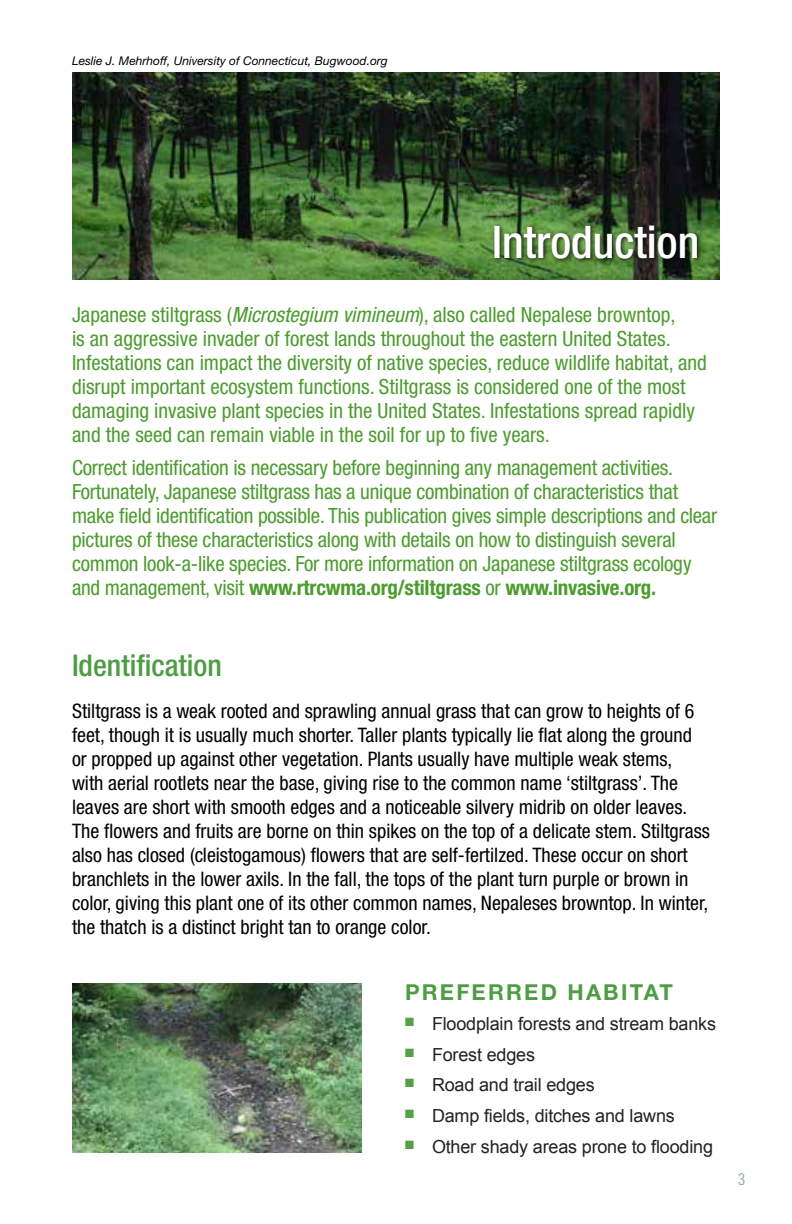
<style>
.page{position:relative;width:792px;height:1224px;background:#fff}
.page>*{position:absolute;margin:0;border:0;box-sizing:border-box;transform-origin:0 0}
.t1{font:500 condensed 45px "Helvetica Neue LT Std";color:#fff}
.t2{font:500 condensed 30px "Helvetica Neue LT Std";color:#4e9d45}
.t3{font:700 22px "Helvetica Neue LT Std";letter-spacing:.1em;color:#4e9d45}
.t4{font:condensed 21px/24px "Helvetica Neue LT Std";color:#4c9c2e}
.t5{font:condensed 20px/24px "Helvetica Neue LT Std";color:#000}
.t6{font:18px "Arial";letter-spacing:-.01em;color:#222223}
.t7{font:300 condensed 16px "Helvetica LT";color:#86a09d}
.t8{font:italic 12px "Helvetica Neue LT Std";color:#000}
.s1{font-style:italic}
.s2{font-weight:700}
</style>
<div class="page">
<img style="left:72px;top:72px;width:648px;height:207px">
<div style="left:492px;top:222px;width:211px;height:43px;background:#000;opacity:.75"></div>
<img style="left:72px;top:984px;width:289px;height:169px">
<p class="t8" style="left:72px;top:54px;width:317px">Leslie J. Mehrhoff, University of Connecticut, Bugwood.org</p>
<h1 class="t1" style="left:492px;top:216px;width:209px">Introduction</h1>
<p class="t4" style="left:72px;top:302px;width:636px">Japanese stiltgrass (<span class="s1">Microstegium vimineum</span>), also called Nepalese browntop,<br>is an aggressive invader of forest lands throughout the eastern United States.<br>Infestations can impact the diversity of native species, reduce wildlife habitat, and disrupt important ecosystem functions. Stiltgrass is considered one of the most damaging invasive plant species in the United States. Infestations spread rapidly and the seed can remain viable in the soil for up to five years.</p>
<p class="t4" style="left:72px;top:455px;width:647px">Correct identification is necessary before beginning any management activities.<br>Fortunately, Japanese stiltgrass has a unique combination of characteristics that make field identification possible. This publication gives simple descriptions and clear pictures of these characteristics along with details on how to distinguish several common look-a-like species. For more information on Japanese stiltgrass ecology and management, visit <span class="s2">www.rtrcwma.org/stiltgrass</span> or <span class="s2">www.invasive.org.</span></p>
<h2 class="t2" style="left:72px;top:647px;width:151px">Identification</h2>
<p class="t5" style="left:72px;top:698px;width:640px">Stiltgrass is a weak rooted and sprawling annual grass that can grow to heights of 6 feet, though it is usually much shorter. Taller plants typically lie flat along the ground or propped up against other vegetation. Plants usually have multiple weak stems,<br>with aerial rootlets near the base, giving rise to the common name ‘stiltgrass’. The leaves are short with smooth edges and a noticeable silvery midrib on older leaves.<br>The flowers and fruits are borne on thin spikes on the top of a delicate stem. Stiltgrass also has closed (cleistogamous) flowers that are self-fertilzed. These occur on short branchlets in the lower axils. In the fall, the tops of the plant turn purple or brown in color, giving this plant one of its other common names, Nepaleses browntop. In winter, the thatch is a distinct bright tan to orange color.</p>
<p class="t3" style="left:405px;top:978px;width:269px">PREFERRED HABITAT</p>
<p class="t6" style="left:404px;top:1012px;width:314px"><sup>■</sup> Floodplain forests and stream banks</p>
<p class="t6" style="left:404px;top:1043px;width:133px"><sup>■</sup> Forest edges</p>
<p class="t6" style="left:404px;top:1073px;width:192px"><sup>■</sup> Road and trail edges</p>
<p class="t6" style="left:404px;top:1104px;width:272px"><sup>■</sup> Damp fields, ditches and lawns</p>
<p class="t6" style="left:404px;top:1135px;width:311px"><sup>■</sup> Other shady areas prone to flooding</p>
<p class="t7" style="left:738px;top:1169px;width:9px">3</p>
</div>
